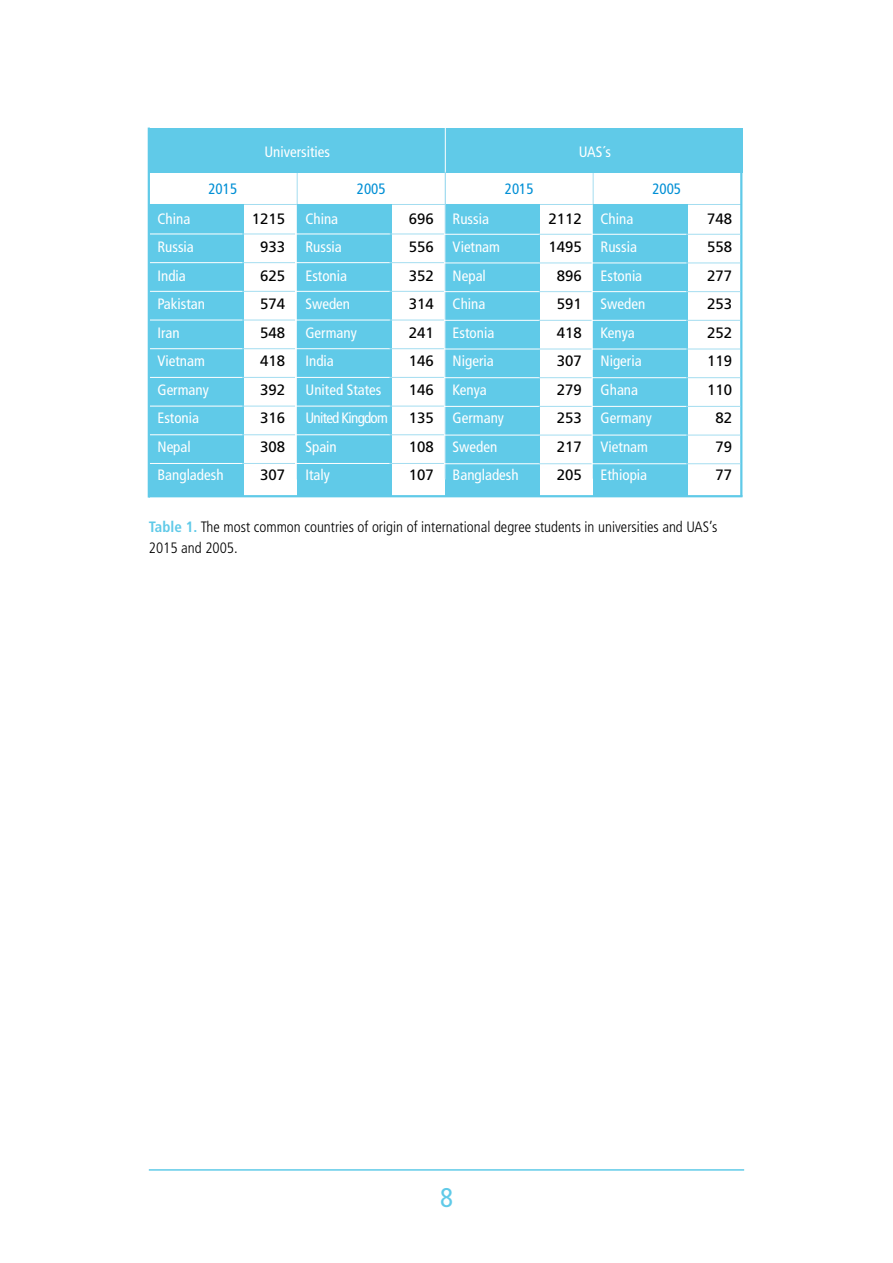
<style>
.page{position:relative;width:893px;height:1263px;background:#fff}
.page>*{position:absolute;margin:0;border:0;box-sizing:border-box;transform-origin:0 0}
.t1{font:condensed 27px "Frutiger LT Std";color:#60cae8}
.t2{font:condensed 15px/28.5px "Frutiger LT Std";color:#fff}
.t3{font:15px/28.5px "Frutiger LT Std";color:#000;text-align:center}
.t4{font:300 condensed 15px/21px "Frutiger LT Std";color:#000}
.t5{font:condensed 15px "Frutiger LT Std";color:#008fd5}
.s1{font-weight:700;color:#60cae8}
</style>
<div class="page">
<hr style="left:149px;top:1169px;width:595px;height:2px;background:#60cae8">
<hr style="left:593px;top:171px;width:1px;height:308px;background:#a4ddf0">
<hr style="left:149px;top:204px;width:592px;height:1px;background:#a4ddf0">
<div style="left:149px;top:204px;width:95px;height:292px;background:#60cae8"></div>
<hr style="left:297px;top:172px;width:1px;height:307px;background:#a4ddf0">
<hr style="left:149px;top:495px;width:593px;height:2px;background:#60cae8">
<div style="left:149px;top:128px;width:593px;height:44px;background:#60cae8"></div>
<hr style="left:445px;top:119px;width:1px;height:53px;background:#fff">
<hr style="left:740px;top:129px;width:2px;height:368px;background:#60cae8">
<div style="left:297px;top:204px;width:94px;height:292px;background:#60cae8"></div>
<div style="left:446px;top:204px;width:94px;height:292px;background:#60cae8"></div>
<div style="left:593px;top:204px;width:95px;height:292px;background:#60cae8"></div>
<hr style="left:445px;top:172px;width:1px;height:307px;background:#a4ddf0">
<hr style="left:242px;top:234px;width:53px;height:1px;background:#a4ddf0">
<hr style="left:147px;top:234px;width:95px;height:1px;background:#fff">
<hr style="left:295px;top:234px;width:95px;height:1px;background:#fff">
<hr style="left:389px;top:234px;width:55px;height:1px;background:#a4ddf0">
<hr style="left:444px;top:234px;width:104px;height:1px;background:#fff">
<hr style="left:592px;top:234px;width:94px;height:1px;background:#fff">
<hr style="left:686px;top:234px;width:54px;height:1px;background:#a4ddf0">
<hr style="left:539px;top:234px;width:53px;height:1px;background:#a4ddf0">
<hr style="left:242px;top:262px;width:53px;height:1px;background:#a4ddf0">
<hr style="left:147px;top:262px;width:95px;height:1px;background:#fff">
<hr style="left:295px;top:262px;width:95px;height:1px;background:#fff">
<hr style="left:389px;top:262px;width:55px;height:1px;background:#a4ddf0">
<hr style="left:444px;top:263px;width:104px;height:1px;background:#fff">
<hr style="left:592px;top:263px;width:94px;height:1px;background:#fff">
<hr style="left:686px;top:263px;width:54px;height:1px;background:#a4ddf0">
<hr style="left:539px;top:263px;width:53px;height:1px;background:#a4ddf0">
<hr style="left:242px;top:291px;width:53px;height:1px;background:#a4ddf0">
<hr style="left:147px;top:291px;width:95px;height:1px;background:#fff">
<hr style="left:295px;top:291px;width:95px;height:1px;background:#fff">
<hr style="left:389px;top:291px;width:55px;height:1px;background:#a4ddf0">
<hr style="left:444px;top:291px;width:104px;height:1px;background:#fff">
<hr style="left:592px;top:291px;width:94px;height:1px;background:#fff">
<hr style="left:686px;top:291px;width:54px;height:1px;background:#a4ddf0">
<hr style="left:539px;top:291px;width:53px;height:1px;background:#a4ddf0">
<hr style="left:242px;top:320px;width:53px;height:1px;background:#a4ddf0">
<hr style="left:147px;top:320px;width:95px;height:1px;background:#fff">
<hr style="left:295px;top:320px;width:95px;height:1px;background:#fff">
<hr style="left:389px;top:320px;width:55px;height:1px;background:#a4ddf0">
<hr style="left:444px;top:320px;width:104px;height:1px;background:#fff">
<hr style="left:592px;top:320px;width:94px;height:1px;background:#fff">
<hr style="left:686px;top:320px;width:54px;height:1px;background:#a4ddf0">
<hr style="left:539px;top:320px;width:53px;height:1px;background:#a4ddf0">
<hr style="left:242px;top:348px;width:53px;height:1px;background:#a4ddf0">
<hr style="left:147px;top:348px;width:95px;height:1px;background:#fff">
<hr style="left:295px;top:348px;width:95px;height:1px;background:#fff">
<hr style="left:389px;top:348px;width:55px;height:1px;background:#a4ddf0">
<hr style="left:444px;top:349px;width:104px;height:1px;background:#fff">
<hr style="left:592px;top:349px;width:94px;height:1px;background:#fff">
<hr style="left:686px;top:349px;width:54px;height:1px;background:#a4ddf0">
<hr style="left:539px;top:349px;width:53px;height:1px;background:#a4ddf0">
<hr style="left:242px;top:377px;width:53px;height:1px;background:#a4ddf0">
<hr style="left:147px;top:377px;width:95px;height:1px;background:#fff">
<hr style="left:295px;top:377px;width:95px;height:1px;background:#fff">
<hr style="left:389px;top:377px;width:55px;height:1px;background:#a4ddf0">
<hr style="left:444px;top:377px;width:104px;height:1px;background:#fff">
<hr style="left:592px;top:377px;width:94px;height:1px;background:#fff">
<hr style="left:686px;top:377px;width:54px;height:1px;background:#a4ddf0">
<hr style="left:539px;top:377px;width:53px;height:1px;background:#a4ddf0">
<hr style="left:242px;top:406px;width:53px;height:1px;background:#a4ddf0">
<hr style="left:147px;top:406px;width:95px;height:1px;background:#fff">
<hr style="left:295px;top:406px;width:95px;height:1px;background:#fff">
<hr style="left:389px;top:406px;width:55px;height:1px;background:#a4ddf0">
<hr style="left:444px;top:406px;width:104px;height:1px;background:#fff">
<hr style="left:592px;top:406px;width:94px;height:1px;background:#fff">
<hr style="left:686px;top:406px;width:54px;height:1px;background:#a4ddf0">
<hr style="left:539px;top:406px;width:53px;height:1px;background:#a4ddf0">
<hr style="left:242px;top:434px;width:53px;height:1px;background:#a4ddf0">
<hr style="left:147px;top:434px;width:95px;height:1px;background:#fff">
<hr style="left:295px;top:434px;width:95px;height:1px;background:#fff">
<hr style="left:389px;top:434px;width:55px;height:1px;background:#a4ddf0">
<hr style="left:444px;top:435px;width:104px;height:1px;background:#fff">
<hr style="left:592px;top:435px;width:94px;height:1px;background:#fff">
<hr style="left:686px;top:435px;width:54px;height:1px;background:#a4ddf0">
<hr style="left:539px;top:435px;width:53px;height:1px;background:#a4ddf0">
<hr style="left:242px;top:463px;width:53px;height:1px;background:#a4ddf0">
<hr style="left:147px;top:463px;width:95px;height:1px;background:#fff">
<hr style="left:295px;top:463px;width:95px;height:1px;background:#fff">
<hr style="left:389px;top:463px;width:55px;height:1px;background:#a4ddf0">
<hr style="left:444px;top:463px;width:104px;height:1px;background:#fff">
<hr style="left:592px;top:463px;width:94px;height:1px;background:#fff">
<hr style="left:686px;top:463px;width:54px;height:1px;background:#a4ddf0">
<hr style="left:539px;top:463px;width:53px;height:1px;background:#a4ddf0">
<hr style="left:148px;top:128px;width:2px;height:369px;background:#60cae8">
<p class="t2" style="left:264px;top:137px;width:67px">Universities</p>
<p class="t2" style="left:579px;top:137px;width:34px">UAS´s</p>
<p class="t5" style="left:208px;top:180px;width:30px">2015</p>
<p class="t5" style="left:357px;top:180px;width:30px">2005</p>
<p class="t5" style="left:505px;top:180px;width:30px">2015</p>
<p class="t5" style="left:652px;top:180px;width:30px">2005</p>
<p class="t2" style="left:157px;top:205px;width:68px">China<br>Russia<br>India<br>Pakistan<br>Iran<br>Vietnam<br>Germany<br>Estonia<br>Nepal<br>Bangladesh</p>
<p class="t2" style="left:305px;top:205px;width:84px">China<br>Russia<br>Estonia<br>Sweden<br>Germany<br>India<br>United States<br>United Kingdom<br>Spain<br>Italy</p>
<p class="t2" style="left:453px;top:205px;width:68px">Russia<br>Vietnam<br>Nepal<br>China<br>Estonia<br>Nigeria<br>Kenya<br>Germany<br>Sweden<br>Bangladesh</p>
<p class="t2" style="left:601px;top:205px;width:53px">China<br>Russia<br>Estonia<br>Sweden<br>Kenya<br>Nigeria<br>Ghana<br>Germany<br>Vietnam<br>Ethiopia</p>
<p class="t3" style="left:252px;top:204px;width:35px">1215<br>933<br>625<br>574<br>548<br>418<br>392<br>316<br>308<br>307</p>
<p class="t3" style="left:409px;top:204px;width:27px;text-align:justify">696<br>556<br>352<br>314<br>241<br>146<br>146<br>135<br>108<br>107</p>
<p class="t3" style="left:549px;top:204px;width:35px">2112<br>1495<br>896<br>591<br>418<br>307<br>279<br>253<br>217<br>205</p>
<p class="t3" style="left:707px;top:204px;width:27px">748<br>558<br>277<br>253<br>252<br>119<br>110<br>82<br>79<br>77</p>
<p class="t4" style="left:149px;top:516px;width:570px"><span class="s1">Table 1.</span> The most common countries of origin of international degree students in universities and UAS’s<br>2015 and 2005.</p>
<h1 class="t1" style="left:440px;top:1182px;width:14px">8</h1>
</div>
